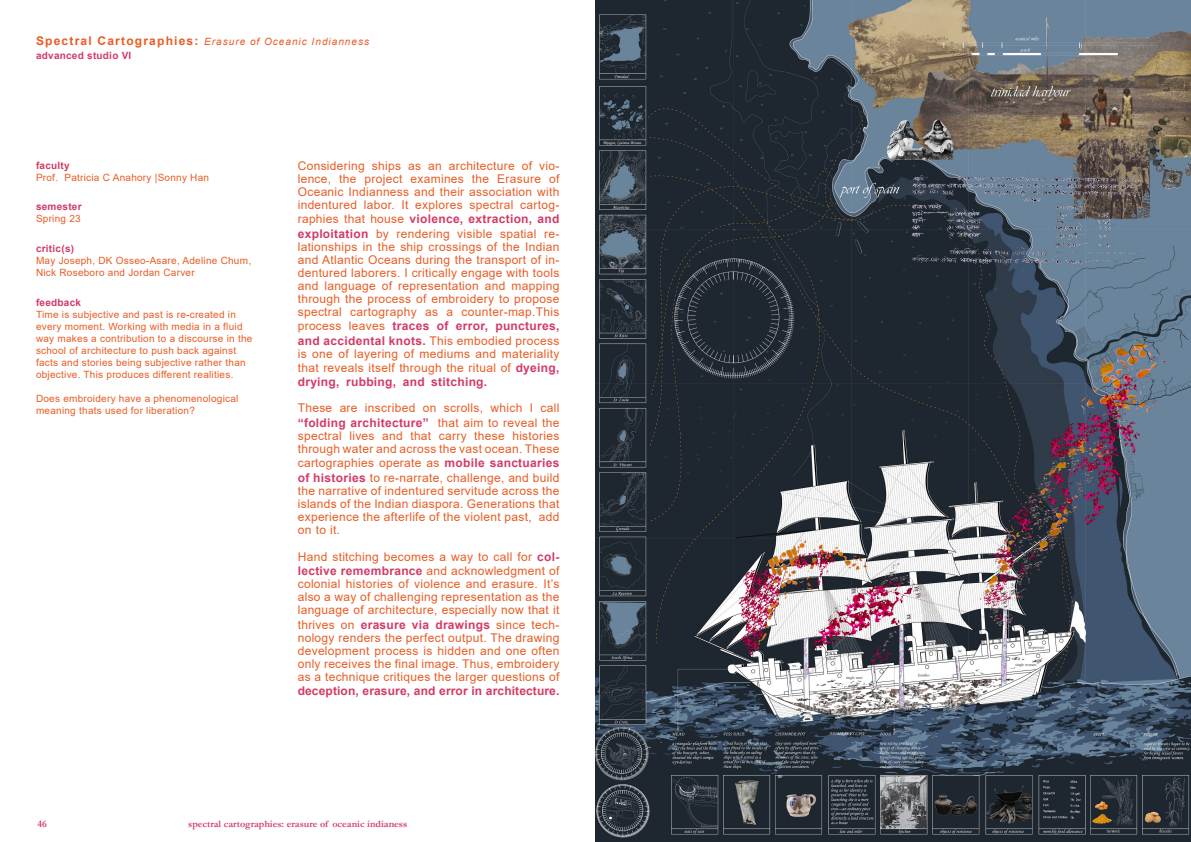
<style>
.page{position:relative;width:1191px;height:842px;background:#fff}
.page>*{position:absolute;margin:0;border:0;box-sizing:border-box;transform-origin:0 0}
.t1{font:12px/13px "Arial";letter-spacing:.025em;color:#e95c24;text-align:justify}
.t2{font:700 12px/14.4px "Arial";letter-spacing:.025em;color:#d23b66}
.t3{font:10px/12px "Arial";letter-spacing:.025em;color:#e95c24}
.t4{font:700 10px "Garamond";color:#d23b66}
.t5{font:700 10px "Arial";letter-spacing:.025em;color:#d23b66}
.t6{font:italic 10px "Arial";letter-spacing:.1em;color:#e95c24}
.s1{font-weight:700;font-style:normal;font-size:12px}
.s2{font-weight:700;color:#d23b66}
.s3{font-weight:400;color:#e95c24}
</style>
<div class="page">
<img style="left:595px;top:0;width:596px;height:842px">
<p class="t6" style="left:36px;top:35px;width:334px"><span class="s1">Spectral Cartographies:</span> Erasure of Oceanic Indianness</p>
<p class="t5" style="left:36px;top:49px;width:97px">advanced studio VI</p>
<p class="t5" style="left:36px;top:158px;width:35px">faculty</p>
<p class="t3" style="left:36px;top:171px;width:175px">Prof. Patricia C Anahory |Sonny Han</p>
<p class="t5" style="left:36px;top:200px;width:47px">semester</p>
<p class="t3" style="left:36px;top:212px;width:46px">Spring 23</p>
<p class="t5" style="left:36px;top:241px;width:40px">critic(s)</p>
<p class="t3" style="left:36px;top:254px;width:217px">May Joseph, DK Osseo-Asare, Adeline Chum,<br>Nick Roseboro and Jordan Carver</p>
<p class="t5" style="left:36px;top:296px;width:47px">feedback</p>
<p class="t3" style="left:36px;top:309px;width:218px">Time is subjective and past is re-created in every moment. Working with media in a fluid way makes a contribution to a discourse in the school of architecture to push back against facts and stories being subjective rather than objective. This produces different realities.</p>
<p class="t3" style="left:36px;top:393px;width:204px">Does embroidery have a phenomenological meaning thats used for liberation?</p>
<p class="t1" style="left:298px;top:159px;width:263px">Considering ships as an architecture of vio&shy;lence, the project examines the Erasure of Oceanic Indianness and their association with indentured labor. It explores spectral cartog-</p>
<p class="t1" style="left:298px;top:212px;width:263px;line-height:14.4px">raphies that house <span class="s2">violence, extraction, and exploitation</span> by rendering visible spatial re-</p>
<p class="t1" style="left:298px;top:240px;width:263px">lationships in the ship crossings of the Indian and Atlantic Oceans during the transport of in&shy;dentured laborers. I critically engage with tools and language of representation and mapping through the process of embroidery to propose spectral cartography as a counter-map.This</p>
<p class="t2" style="left:298px;top:319px;width:263px"><span class="s3">process leaves</span> traces of error, punctures, and accidental knots. <span class="s3">This embodied process</span></p>
<p class="t1" style="left:298px;top:346px;width:263px;line-height:14.4px">is one of layering of mediums and materiality that reveals itself through the ritual of <span class="s2">dyeing, drying, rubbing, and stitching.</span></p>
<p class="t1" style="left:298px;top:401px;width:263px;line-height:14.4px">These are inscribed on scrolls, which I call <span class="s2">“folding architecture”</span> that aim to reveal the</p>
<p class="t1" style="left:298px;top:429px;width:263px">spectral lives and that carry these histories through water and across the vast ocean. These</p>
<p class="t1" style="left:298px;top:456px;width:263px;line-height:14.4px">cartographies operate as <span class="s2">mobile sanctuaries of histories</span> to re-narrate, challenge, and build</p>
<p class="t1" style="left:298px;top:484px;width:263px">the narrative of indentured servitude across the islands of the Indian diaspora. Generations that experience the afterlife of the violent past, add on to it.</p>
<p class="t1" style="left:298px;top:549px;width:263px;line-height:14.4px">Hand stitching becomes a way to call for <span class="s2">col&shy;lective remembrance</span> and acknowledgment of</p>
<p class="t1" style="left:298px;top:578px;width:263px">colonial histories of violence and erasure. It’s also a way of challenging representation as the language of architecture, especially now that it</p>
<p class="t1" style="left:298px;top:618px;width:263px">thrives on <span class="s2">erasure via drawings</span> since tech&shy;nology renders the perfect output. The drawing development process is hidden and one often only receives the final image. Thus, embroidery as a technique critiques the larger questions of</p>
<p class="t2" style="left:298px;top:684px;width:263px">deception, erasure, and error in architecture.</p>
<p class="t4" style="left:38px;top:817px;width:11px">46</p>
<p class="t4" style="left:188px;top:817px;width:221px">spectral cartographies: erasure of oceanic indianess</p>
</div>
